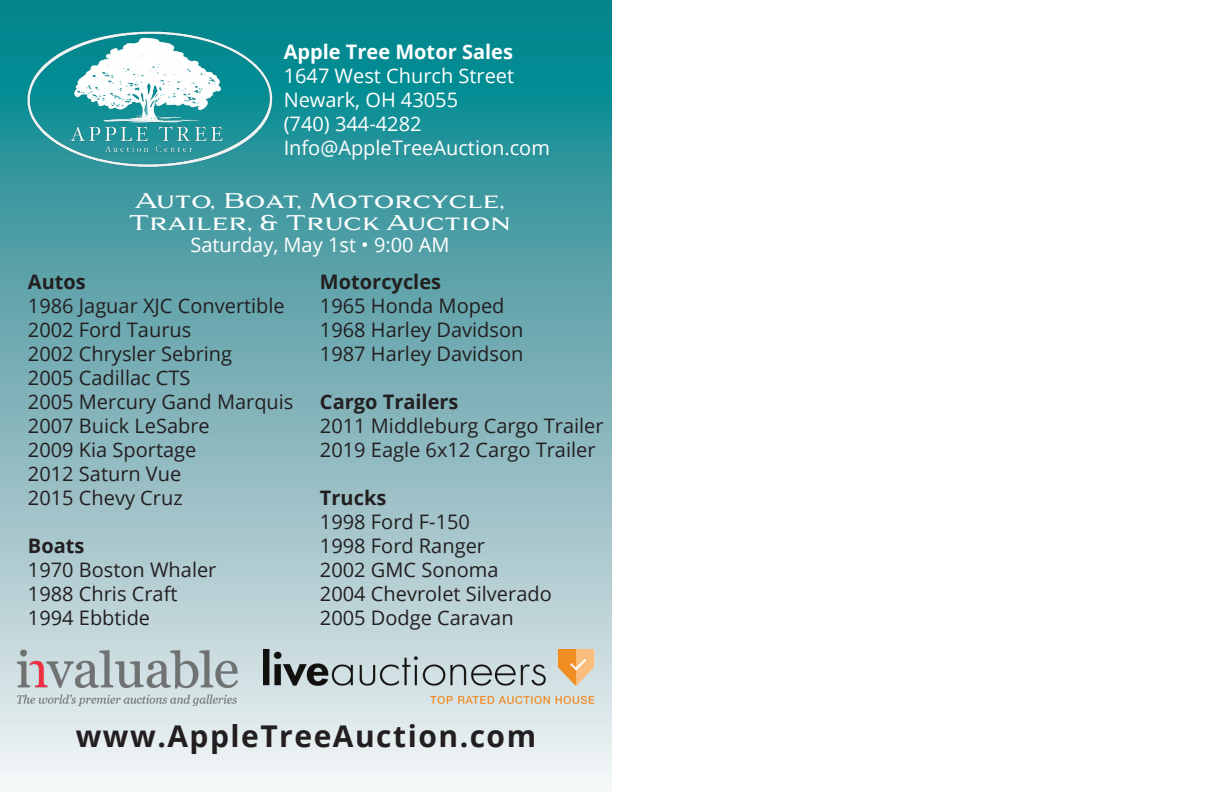
<style>
.page{position:relative;width:1224px;height:792px;background:#fff}
.page>*{position:absolute;margin:0;border:0;box-sizing:border-box;transform-origin:0 0}
.t1{font:700 30px "Open Sans";letter-spacing:.05em;color:#231f20}
.t2{font:20px/24px "Open Sans";color:#231f20}
.t3{font:20px/24px "Open Sans";color:#fff}
.t4{font:20px/22px "Aviano Serif";color:#fff;text-align:center}
.t5{font:700 20px "Open Sans";color:#231f20}
.s1{font-weight:700}
.s2{font-family:"Open Sans"}
</style>
<div class="page">
<svg style="left:0;top:0;width:612px;height:789px;background:#7cb5bb"></svg>
<img style="left:18px;top:649px;width:219px;height:57px">
<img style="left:264px;top:649px;width:330px;height:57px">
<img style="left:19px;top:26px;width:258px;height:145px">
<p class="t3" style="left:284px;top:39px;width:232px"><span class="s1">Apple Tree Motor Sales<br></span>1647 West Church Street<br>Newark, OH 43055<br>(740) 344-4282</p>
<p class="t3" style="left:284px;top:135px;width:268px">Info@AppleTreeAuction.com</p>
<p class="t4" style="left:129px;top:191px;width:384px">Auto, Boat, Motorcycle,<br>Trailer, &amp; Truck Auction<br><span class="s2">Saturday, May 1st • 9:00 AM</span></p>
<p class="t2" style="left:28px;top:270px;width:267px"><span class="s1">Autos<br></span>1986 Jaguar XJC Convertible<br>2002 Ford Taurus<br>2002 Chrysler Sebring<br>2005 Cadillac CTS<br>2005 Mercury Gand Marquis<br>2007 Buick LeSabre<br>2009 Kia Sportage<br>2012 Saturn Vue<br>2015 Chevy Cruz</p>
<p class="t2" style="left:28px;top:534px;width:190px"><span class="s1">Boats<br></span>1970 Boston Whaler<br>1988 Chris Craft<br>1994 Ebbtide</p>
<p class="t2" style="left:320px;top:270px;width:205px"><span class="s1">Motorcycles<br></span>1965 Honda Moped<br>1968 Harley Davidson<br>1987 Harley Davidson</p>
<p class="t2" style="left:320px;top:390px;width:285px"><span class="s1">Cargo Trailers<br></span>2011 Middleburg Cargo Trailer<br>2019 Eagle 6x12 Cargo Trailer</p>
<p class="t5" style="left:320px;top:484px;width:68px">Trucks</p>
<p class="t2" style="left:320px;top:510px;width:233px">1998 Ford F-150<br>1998 Ford Ranger<br>2002 GMC Sonoma<br>2004 Chevrolet Silverado<br>2005 Dodge Caravan</p>
<p class="t1" style="left:76px;top:715px;width:462px">www.AppleTreeAuction.com</p>
</div>
